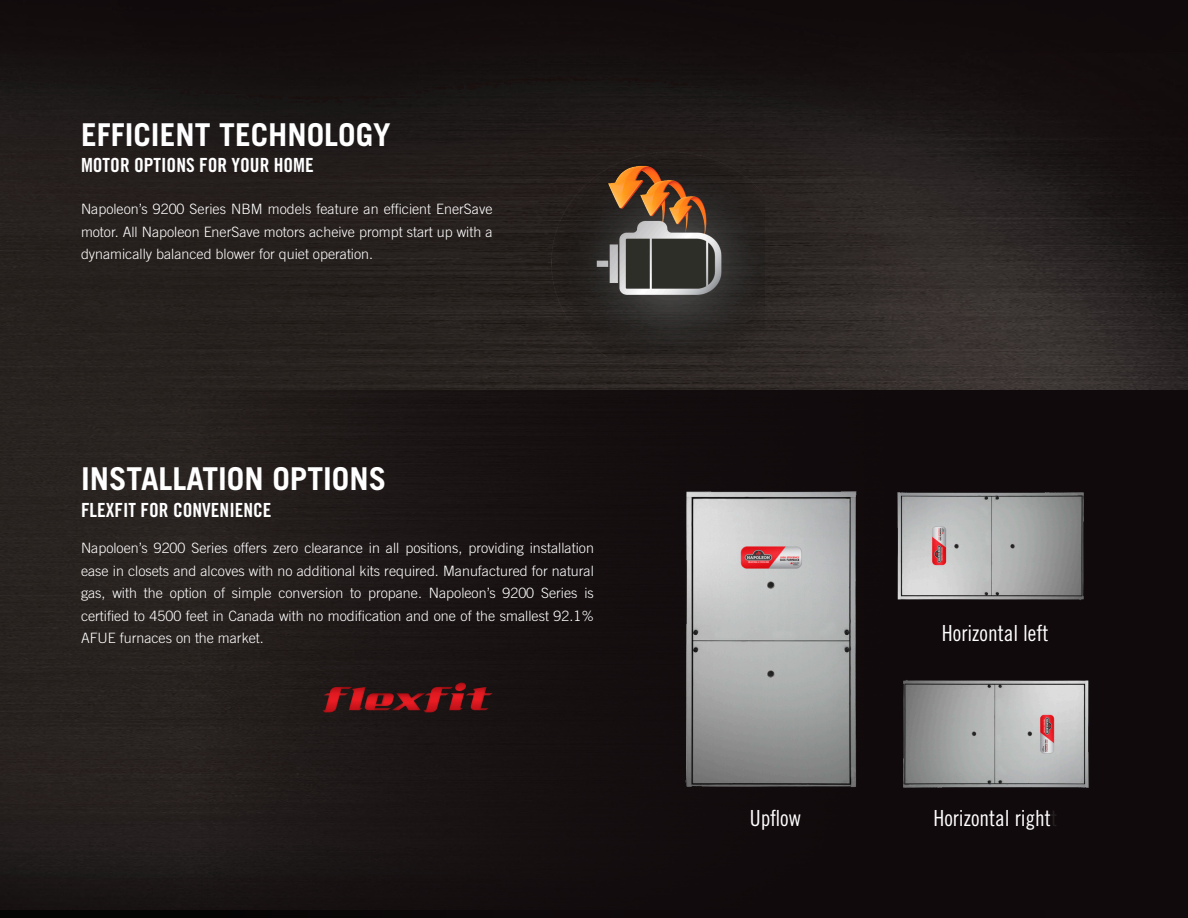
<style>
.page{position:relative;width:1188px;height:918px;background:#fff}
.page>*{position:absolute;margin:0;border:0;box-sizing:border-box;transform-origin:0 0}
.t1{font:700 31.5px "Trade Gothic LT Std";color:#fff}
.t2{font:22.2px "Trade Gothic LT Std Cn 18";color:#fff}
.t3{font:19.5px "Trade Gothic LT Std Bd Cn 20";color:#fff}
.t4{font:300 14.25px/22.5px "Trade Gothic LT Std";color:#fff;text-align:justify}
.s1{color:#231f20}
</style>
<div class="page">
<img style="left:0;top:0;width:1188px;height:909px">
<div style="left:201px;top:390px;width:987px;height:528px;background:#110a0c"></div>
<img style="left:323px;top:687px;width:29px;height:25px">
<img style="left:349px;top:687px;width:17px;height:23px">
<img style="left:365px;top:693px;width:27px;height:17px">
<img style="left:392px;top:693px;width:32px;height:17px">
<img style="left:424px;top:687px;width:29px;height:25px">
<svg style="left:455px;top:683px;width:11px;height:8px"></svg>
<img style="left:449px;top:693px;width:15px;height:17px">
<img style="left:466px;top:687px;width:26px;height:23px">
<img style="left:0;top:19px;width:3px;height:335px">
<img style="left:529px;top:123px;width:236px;height:233px">
<img style="left:685px;top:491px;width:172px;height:296px">
<img style="left:903px;top:680px;width:186px;height:108px">
<img style="left:897px;top:492px;width:187px;height:108px">
<h1 class="t1" style="left:81px;top:115px;width:311px">EFFICIENT TECHNOLOGY</h1>
<h3 class="t3" style="left:81px;top:153px;width:234px">MOTOR OPTIONS FOR YOUR HOME</h3>
<p class="t4" style="left:81px;top:198px;width:413px">Napoleon’s 9200 Series NBM models feature an efficient EnerSave motor. All Napoleon EnerSave motors acheive prompt start up with a dynamically balanced blower for quiet operation.</p>
<h1 class="t1" style="left:81px;top:459px;width:307px">INSTALLATION OPTIONS</h1>
<h3 class="t3" style="left:81px;top:498px;width:192px">FLEXFIT FOR CONVENIENCE</h3>
<p class="t4" style="left:81px;top:537px;width:515px">Napoloen’s 9200 Series offers zero clearance in all positions, providing installation ease in closets and alcoves with no additional kits required. Manufactured for natural gas, with the option of simple conversion to propane. Napoleon’s 9200 Series is certified to 4500 feet in Canada with no modification and one of the smallest 92.1% AFUE furnaces on the market.</p>
<h2 class="t2" style="left:942px;top:620px;width:108px">Horizontal left</h2>
<h2 class="t2" style="left:750px;top:805px;width:52px">Upflow</h2>
<h2 class="t2" style="left:933px;top:805px;width:125px">Horizontal right<span class="s1">t</span></h2>
</div>
